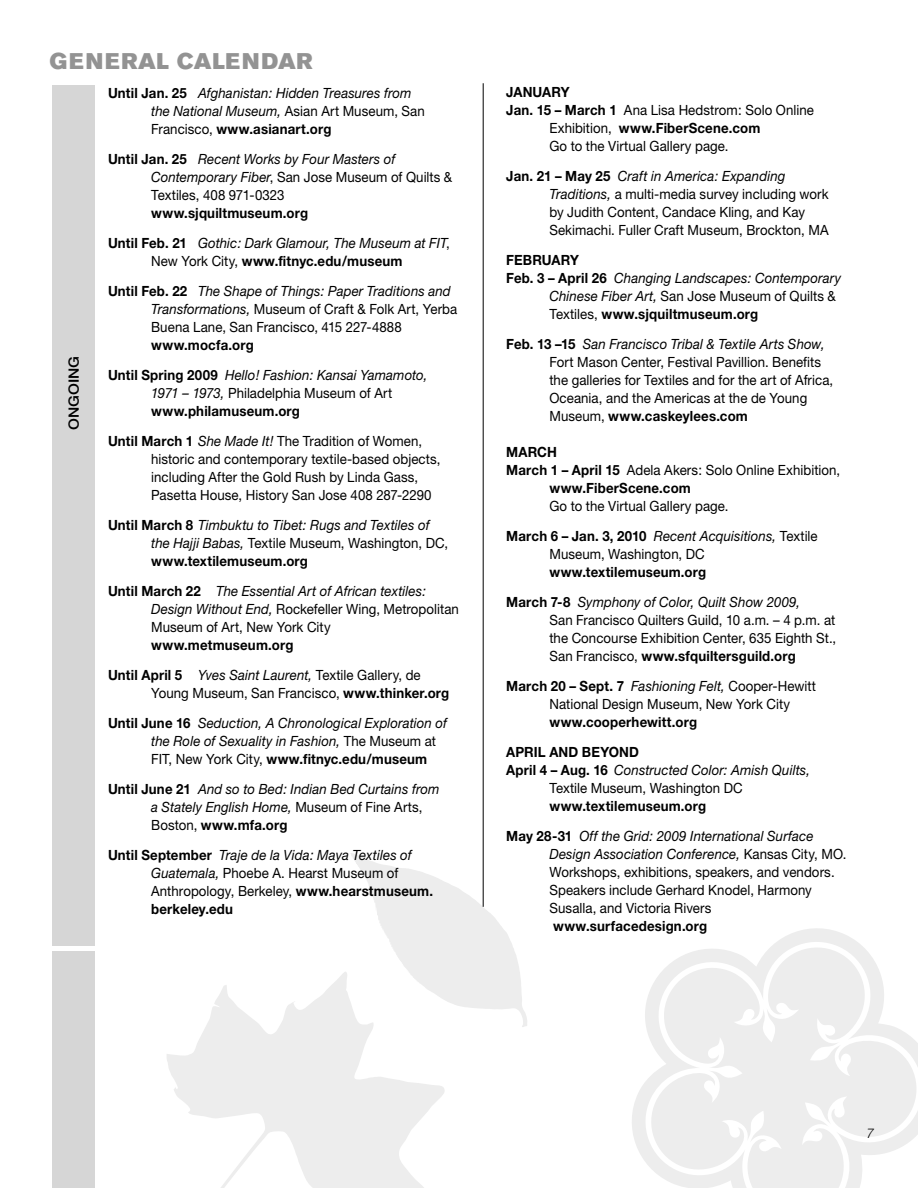
<style>
.page{position:relative;width:918px;height:1188px;background:#fff}
.page>*{position:absolute;margin:0;border:0;box-sizing:border-box;transform-origin:0 0}
.Body_text{font:22.5px "Akzidenz Grotesk BE Super";letter-spacing:.045em;color:#939393}
.Calendar_Para_Format{font:14.1px/18px "Helvetica Neue";letter-spacing:.005em;color:#000;scale:.94 1}
.Calendar_Para_Format-2{font:italic 14.1px/18px "Helvetica Neue";letter-spacing:.005em;color:#000;scale:.94 1}
.Calendar_Para_Format-3{font:700 14.1px/18px "Helvetica Neue";letter-spacing:.01em;color:#000;scale:.94 1}
.Body_text-2{font:500 14.1px "Helvetica Neue";letter-spacing:-.005em;color:#000;scale:1.1 1}
.t1{font:italic 300 13.5px "Helvetica Neue";color:#000}
.s1{font-weight:700;font-style:normal}
.s2{font-style:normal}
.s3{font-weight:700}
.s4{font-style:italic}
.s5{font-weight:400}
</style>
<div class="page">
<svg style="left:351px;top:853px;width:176px;height:174px"></svg>
<svg style="left:167px;top:971px;width:278px;height:217px;fill:#ededed"></svg>
<svg style="left:632px;top:928px;width:211px;height:221px"></svg>
<svg style="left:638px;top:934px;width:280px;height:254px;fill:#ededed"></svg>
<div style="left:52px;top:951px;width:43px;height:237px;background:#d6d6d6"></div>
<hr style="left:483px;top:83px;width:1px;height:824px;background:#000">
<div style="left:52px;top:86px;width:43px;height:860px;background:#d6d6d6"></div>
<p class="Body_text" style="left:50px;top:48px;width:265px">GENERAL CALENDAR</p>
<p class="Body_text-2" style="left:65px;top:430px;width:69px;rotate:-90deg">ONGOING</p>
<p class="Calendar_Para_Format-2" style="left:151px;top:83px;width:293px;text-indent:-43px"><span class="s1">Until Jan. 25</span> Afghanistan: Hidden Treasures from the National Museum, <span class="s2">Asian Art Museum, San<br>Francisco,</span> <span class="s1">www.asianart.org</span></p>
<p class="Calendar_Para_Format-2" style="left:151px;top:149px;width:322px;text-indent:-43px"><span class="s1">Until Jan. 25</span> Recent Works by Four Masters of<br>Contemporary Fiber<span class="s2">, San Jose Museum of Quilts &amp;<br>Textiles, 408 971-0323</span></p>
<p class="Calendar_Para_Format-3" style="left:151px;top:203px;width:169px">www.sjquiltmuseum.org</p>
<p class="Calendar_Para_Format-2" style="left:108px;top:233px;width:365px;text-align:center"><span class="s1">Until Feb. 21</span> Gothic: Dark Glamour, The Museum at FIT<span class="s2">,<br>New York City,</span> <span class="s1">www.fitnyc.edu/museum</span></p>
<p class="Calendar_Para_Format" style="left:151px;top:281px;width:327px;text-indent:-43px"><span class="s3">Until Feb. 22</span> <span class="s4">The Shape of Things: Paper Traditions and<br>Transformations,</span> Museum of Craft &amp; Folk Art, Yerba<br>Buena Lane, San Francisco, 415 227-4888</p>
<p class="Calendar_Para_Format-3" style="left:151px;top:335px;width:111px">www.mocfa.org</p>
<p class="Calendar_Para_Format-2" style="left:108px;top:365px;width:341px"><span class="s1">Until Spring 2009</span> Hello! Fashion: Kansai Yamamoto,</p>
<p class="Calendar_Para_Format" style="left:151px;top:383px;width:258px"><span class="s4">1971 – 1973,</span> Philadelphia Museum of Art</p>
<p class="Calendar_Para_Format-3" style="left:151px;top:401px;width:160px">www.philamuseum.org</p>
<p class="Calendar_Para_Format" style="left:151px;top:431px;width:309px;text-indent:-43px"><span class="s3">Until March 1</span> <span class="s4">She Made It!</span> The Tradition of Women, historic and contemporary textile-based objects, including After the Gold Rush by Linda Gass, Pasetta House, History San Jose 408 287-2290</p>
<p class="Calendar_Para_Format-2" style="left:151px;top:515px;width:317px;text-indent:-43px"><span class="s1">Until March 8</span> Timbuktu to Tibet: Rugs and Textiles of the Hajji Babas, <span class="s2">Textile Museum, Washington, DC, </span><span class="s1">www.textilemuseum.org</span></p>
<p class="Calendar_Para_Format" style="left:151px;top:581px;width:329px;text-indent:-43px"><span class="s3">Until March 22</span> <span class="s4">The Essential Art of African textiles:<br>Design Without End,</span> Rockefeller Wing, Metropolitan<br>Museum of Art, New York City</p>
<p class="Calendar_Para_Format-3" style="left:151px;top:635px;width:153px">www.metmuseum.org</p>
<p class="Calendar_Para_Format" style="left:151px;top:665px;width:319px;text-indent:-43px"><span class="s3">Until April 5</span> <span class="s4">Yves Saint Laurent,</span> Textile Gallery, de<br>Young Museum, San Francisco, <span class="s3">www.thinker.org</span></p>
<p class="Calendar_Para_Format-2" style="left:151px;top:713px;width:316px;text-indent:-43px"><span class="s1">Until June 16</span> Seduction, A Chronological Exploration of the Role of Sexuality in Fashion, <span class="s2">The Museum at<br>FIT, New York City,</span> <span class="s1">www.fitnyc.edu/museum</span></p>
<p class="Calendar_Para_Format-2" style="left:151px;top:779px;width:308px;text-indent:-43px"><span class="s1">Until June 21</span> And so to Bed: Indian Bed Curtains from a Stately English Home, <span class="s2">Museum of Fine Arts,<br>Boston,</span> <span class="s1">www.mfa.org</span></p>
<p class="Calendar_Para_Format" style="left:151px;top:845px;width:301px;text-indent:-43px"><span class="s3">Until September</span> <span class="s4">Traje de la Vida: Maya Textiles of Guatemala,</span> Phoebe A. Hearst Museum of Anthropology, Berkeley, <span class="s3">www.hearstmuseum. berkeley.edu</span></p>
<p class="Calendar_Para_Format-3" style="left:506px;top:82px;width:69px">JANUARY</p>
<p class="Calendar_Para_Format" style="left:549px;top:101px;width:283px;text-indent:-43px"><span class="s3">Jan. 15 – March 1</span> Ana Lisa Hedstrom: Solo Online<br>Exhibition, <span class="s3">www.FiberScene.com</span></p>
<p class="Calendar_Para_Format" style="left:549px;top:137px;width:192px">Go to the Virtual Gallery page.</p>
<p class="Calendar_Para_Format" style="left:549px;top:167px;width:299px;text-indent:-43px"><span class="s3">Jan. 21 – May 25</span> <span class="s4">Craft in America: Expanding Traditions,</span> a multi-media survey including work by Judith Content, Candace Kling, and Kay Sekimachi. Fuller Craft Museum, Brockton, MA</p>
<p class="Calendar_Para_Format-3" style="left:506px;top:250px;width:79px">FEBRUARY</p>
<p class="Calendar_Para_Format-2" style="left:549px;top:269px;width:312px;text-indent:-43px"><span class="s1">Feb. 3 – April 26</span> Changing Landscapes: Contemporary<br>Chinese Fiber Art, <span class="s2">San Jose Museum of Quilts &amp;<br>Textiles,</span> <span class="s1">www.sjquiltmuseum.org</span></p>
<p class="Calendar_Para_Format" style="left:549px;top:335px;width:303px;text-indent:-43px"><span class="s3">Feb. 13 –15</span> <span class="s4">San Francisco Tribal &amp; Textile Arts Show, </span>Fort Mason Center, Festival Pavillion. Benefits the galleries for Textiles and for the art of Africa, Oceania, and the Americas at the de Young Museum, <span class="s3">www.caskeylees.com</span></p>
<p class="Calendar_Para_Format-3" style="left:506px;top:442px;width:55px">MARCH</p>
<p class="Calendar_Para_Format-3" style="left:549px;top:460px;width:311px;text-indent:-43px">March 1 – April 15 <span class="s5">Adela Akers: Solo Online Exhibition, </span>www.FiberScene.com</p>
<p class="Calendar_Para_Format" style="left:549px;top:497px;width:192px">Go to the Virtual Gallery page.</p>
<p class="Calendar_Para_Format" style="left:549px;top:527px;width:287px;text-indent:-43px"><span class="s3">March 6 – Jan. 3, 2010</span> <span class="s4">Recent Acquisitions,</span> Textile<br>Museum, Washington, DC</p>
<p class="Calendar_Para_Format-3" style="left:549px;top:562px;width:168px">www.textilemuseum.org</p>
<p class="Calendar_Para_Format-2" style="left:506px;top:593px;width:314px"><span class="s1">March 7-8</span> Symphony of Color, Quilt Show 2009,</p>
<p class="Calendar_Para_Format" style="left:549px;top:611px;width:307px;text-align:justify">San Francisco Quilters Guild, 10 a.m. – 4 p.m. at the Concourse Exhibition Center, 635 Eighth St., San Francisco, <span class="s3">www.sfquiltersguild.org</span></p>
<p class="Calendar_Para_Format" style="left:549px;top:677px;width:285px;text-indent:-43px"><span class="s3">March 20 – Sept. 7</span> <span class="s4">Fashioning Felt,</span> Cooper-Hewitt<br>National Design Museum, New York City</p>
<p class="Calendar_Para_Format-3" style="left:549px;top:712px;width:159px">www.cooperhewitt.org</p>
<p class="Calendar_Para_Format-3" style="left:506px;top:742px;width:143px">APRIL AND BEYOND</p>
<p class="Calendar_Para_Format-2" style="left:549px;top:761px;width:279px;text-indent:-43px"><span class="s1">April 4 – Aug. 16</span> Constructed Color: Amish Quilts,<br><span class="s2">Textile Museum, Washington DC</span></p>
<p class="Calendar_Para_Format-3" style="left:549px;top:796px;width:168px">www.textilemuseum.org</p>
<p class="Calendar_Para_Format" style="left:549px;top:827px;width:317px;text-indent:-43px"><span class="s3">May 28-31</span> <span class="s4">Off the Grid: 2009 International Surface Design Association Conference,</span> Kansas City, MO.<br>Workshops, exhibitions, speakers, and vendors.<br>Speakers include Gerhard Knodel, Harmony Susalla, and Victoria Rivers</p>
<p class="Calendar_Para_Format-3" style="left:553px;top:916px;width:166px">www.surfacedesign.org</p>
<p class="t1" style="left:866px;top:1125px;width:9px">7</p>
</div>
